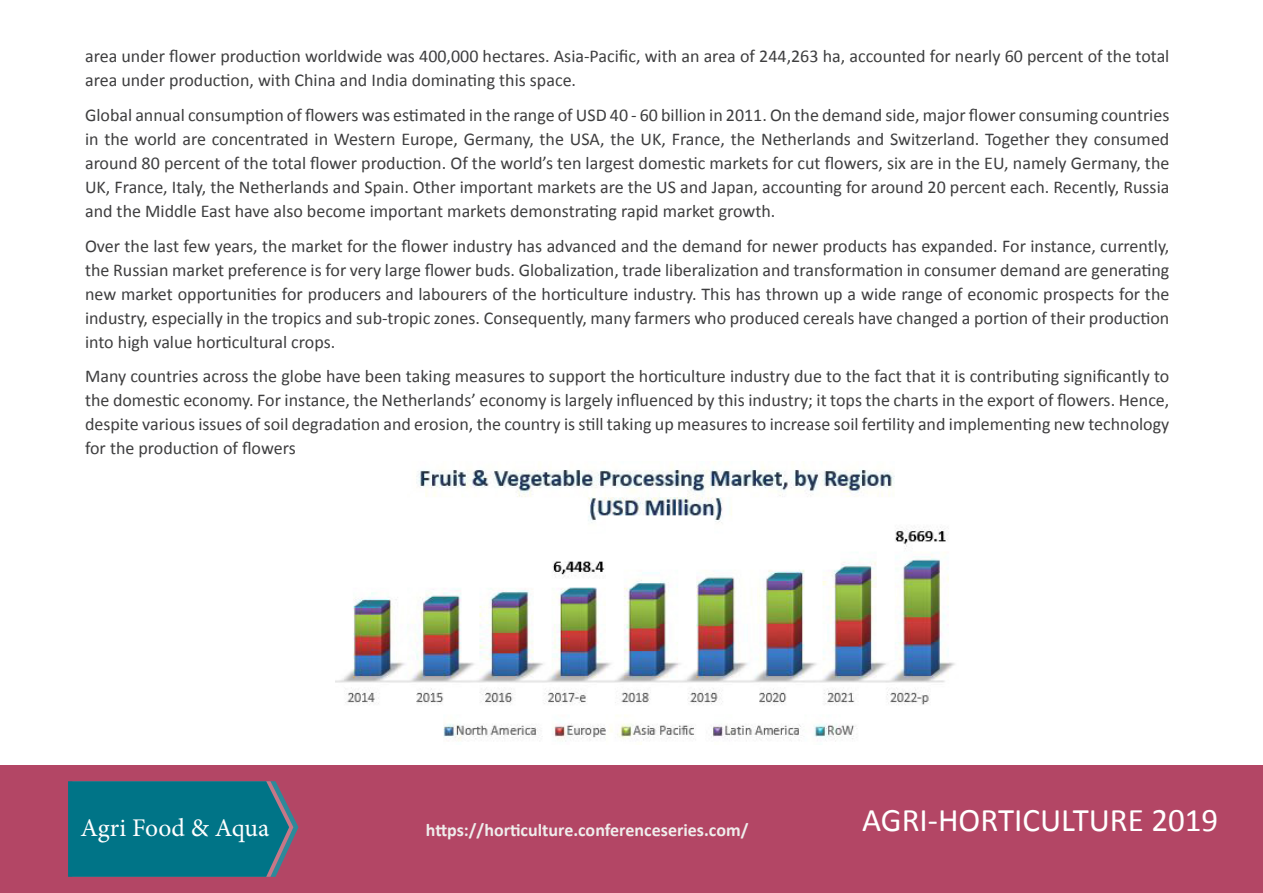
<style>
.page{position:relative;width:1263px;height:893px;background:#fff}
.page>*{position:absolute;margin:0;border:0;box-sizing:border-box;transform-origin:0 0}
.t1{font:33px "Calibri";color:#fff}
.t2{font:25.5px "Minion Pro";letter-spacing:.005em;color:#fff}
.t3{font:18px/24px "Calibri";color:#3e3e3f;text-align:justify}
.t4{font:700 18px "Calibri";color:#efedec}
</style>
<div class="page">
<div style="left:0;top:765px;width:1263px;height:128px;background:#b34665"></div>
<svg style="left:68px;top:781px;width:230px;height:96px;background:#0c7286"></svg>
<img style="left:336px;top:462px;width:619px;height:280px">
<p class="t3" style="left:85px;top:44px;width:1086px">area under flower production worldwide was 400,000 hectares. Asia-Pacific, with an area of 244,263 ha, accounted for nearly 60 percent of the total area under production, with China and India dominating this space.</p>
<p class="t3" style="left:85px;top:103px;width:1086px">Global annual consumption of flowers was estimated in the range of USD 40 - 60 billion in 2011. On the demand side, major flower consuming countries in the world are concentrated in Western Europe, Germany, the USA, the UK, France, the Netherlands and Switzerland. Together they consumed around 80 percent of the total flower production. Of the world’s ten largest domestic markets for cut flowers, six are in the EU, namely Germany, the UK, France, Italy, the Netherlands and Spain. Other important markets are the US and Japan, accounting for around 20 percent each. Recently, Russia and the Middle East have also become important markets demonstrating rapid market growth.</p>
<p class="t3" style="left:85px;top:234px;width:1086px">Over the last few years, the market for the flower industry has advanced and the demand for newer products has expanded. For instance, currently, the Russian market preference is for very large flower buds. Globalization, trade liberalization and transformation in consumer demand are generating new market opportunities for producers and labourers of the horticulture industry. This has thrown up a wide range of economic prospects for the industry, especially in the tropics and sub-tropic zones. Consequently, many farmers who produced cereals have changed a portion of their production into high value horticultural crops.</p>
<p class="t3" style="left:85px;top:364px;width:1086px">Many countries across the globe have been taking measures to support the horticulture industry due to the fact that it is contributing significantly to the domestic economy. For instance, the Netherlands’ economy is largely influenced by this industry; it tops the charts in the export of flowers. Hence, despite various issues of soil degradation and erosion, the country is still taking up measures to increase soil fertility and implementing new technology for the production of flowers</p>
<h2 class="t2" style="left:80px;top:810px;width:190px">Agri Food &amp; Aqua</h2>
<p class="t4" style="left:426px;top:818px;width:324px">https://horticulture.conferenceseries.com/</p>
<h1 class="t1" style="left:862px;top:799px;width:358px">AGRI-HORTICULTURE 2019</h1>
</div>
